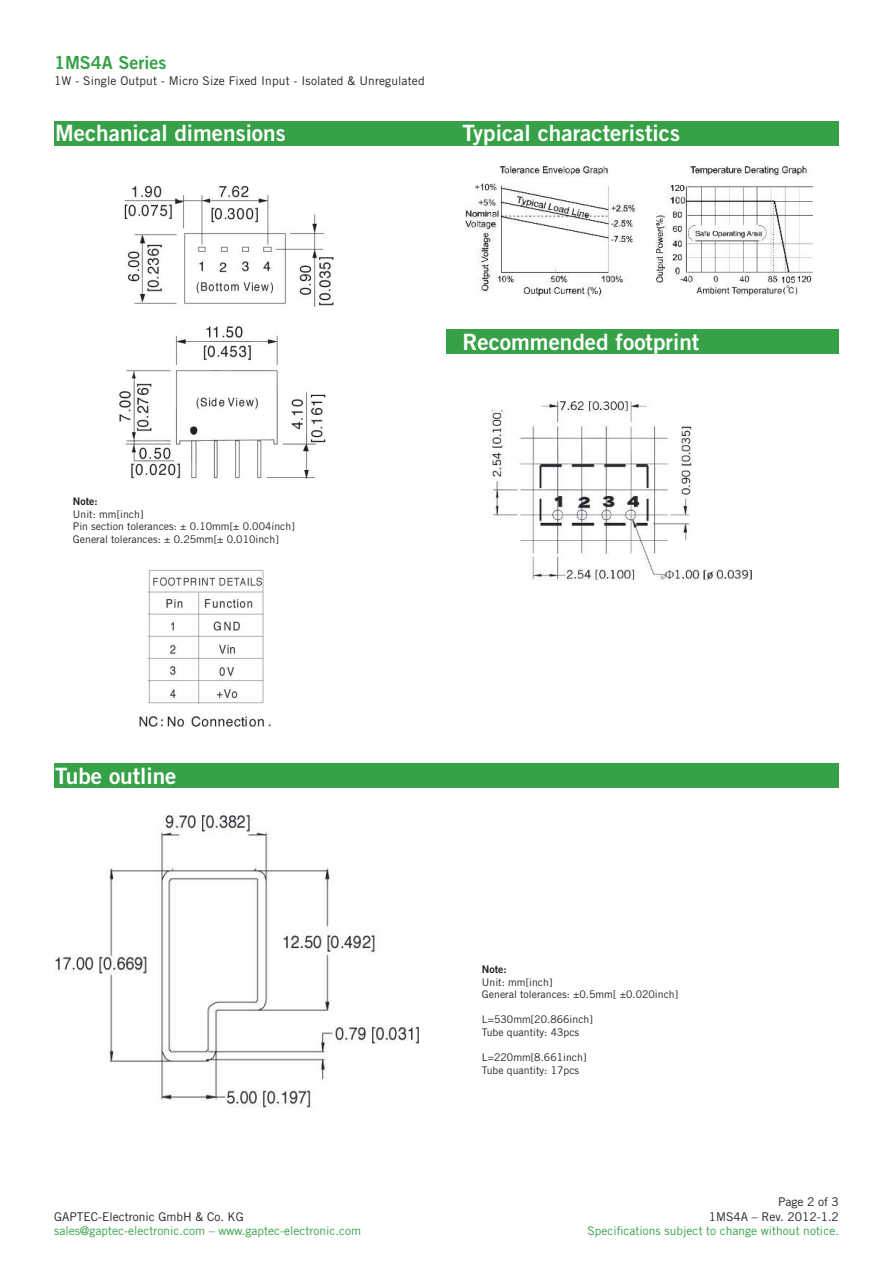
<style>
.page{position:relative;width:893px;height:1263px;background:#fff}
.page>*{position:absolute;margin:0;border:0;box-sizing:border-box;transform-origin:0 0}
.t1{font:22.5px "Trade Gothic Bold Two";color:#fff}
.t2{font:18px "Trade Gothic Bold Two";color:#36a147}
.t3{font:12px/14.4px "Trade Gothic";letter-spacing:.01em;color:#221f1f;text-align:right}
.t4{font:12px "Trade Gothic";color:#36a147}
.t5{font:10.5px/12.6px "Trade Gothic";color:#221f1f}
.t6{font:10.5px "Trade Gothic Bold Two";color:#221f1f}
</style>
<div class="page">
<img style="left:118px;top:186px;width:216px;height:541px">
<div style="left:54px;top:121px;width:785px;height:25px;background:#36a147"></div>
<div style="left:446px;top:329px;width:393px;height:25px;background:#36a147"></div>
<img style="left:465px;top:167px;width:348px;height:132px">
<img style="left:489px;top:401px;width:263px;height:180px">
<div style="left:73px;top:496px;width:358px;height:65px;background:#fff"></div>
<div style="left:54px;top:763px;width:785px;height:25px;background:#36a147"></div>
<div style="left:462px;top:396px;width:62px;height:14px;background:#fff"></div>
<div style="left:659px;top:396px;width:61px;height:14px;background:#fff"></div>
<img style="left:55px;top:815px;width:364px;height:293px">
<div style="left:42px;top:1090px;width:88px;height:35px;background:#fff"></div>
<h2 class="t2" style="left:54px;top:55px;width:114px">1MS4A Series</h2>
<p class="t3" style="left:54px;top:75px;width:372px">1W - Single Output - Micro Size Fixed Input - Isolated &amp; Unregulated</p>
<h1 class="t1" style="left:55px;top:125px;width:232px">Mechanical dimensions</h1>
<h1 class="t1" style="left:462px;top:125px;width:219px">Typical characteristics</h1>
<p class="t6" style="left:73px;top:497px;width:26px">Note:</p>
<p class="t5" style="left:73px;top:508px;width:223px">Unit: mm[inch]<br>Pin section tolerances: ± 0.10mm[± 0.004inch]<br>General tolerances: ± 0.25mm[± 0.010inch]</p>
<h1 class="t1" style="left:55px;top:767px;width:123px">Tube outline</h1>
<p class="t3" style="left:54px;top:1210px;width:191px">GAPTEC-Electronic GmbH &amp; Co. KG</p>
<p class="t4" style="left:54px;top:1226px;width:309px">sales@gaptec-electronic.com – www.gaptec-electronic.com</p>
<h1 class="t1" style="left:462px;top:333px;width:238px">Recommended footprint</h1>
<p class="t6" style="left:482px;top:965px;width:26px">Note:</p>
<p class="t5" style="left:482px;top:976px;width:198px">Unit: mm[inch]<br>General tolerances: ±0.5mm[ ±0.020inch]</p>
<p class="t5" style="left:482px;top:1014px;width:112px">L=530mm[20.866inch]<br>Tube quantity: 43pcs</p>
<p class="t5" style="left:482px;top:1052px;width:106px">L=220mm[8.661inch]<br>Tube quantity: 17pcs</p>
<p class="t3" style="left:709px;top:1196px;width:132px">Page 2 of 3<br>1MS4A – Rev. 2012-1.2</p>
<p class="t4" style="left:588px;top:1226px;width:253px">Specifications subject to change without notice.</p>
</div>
